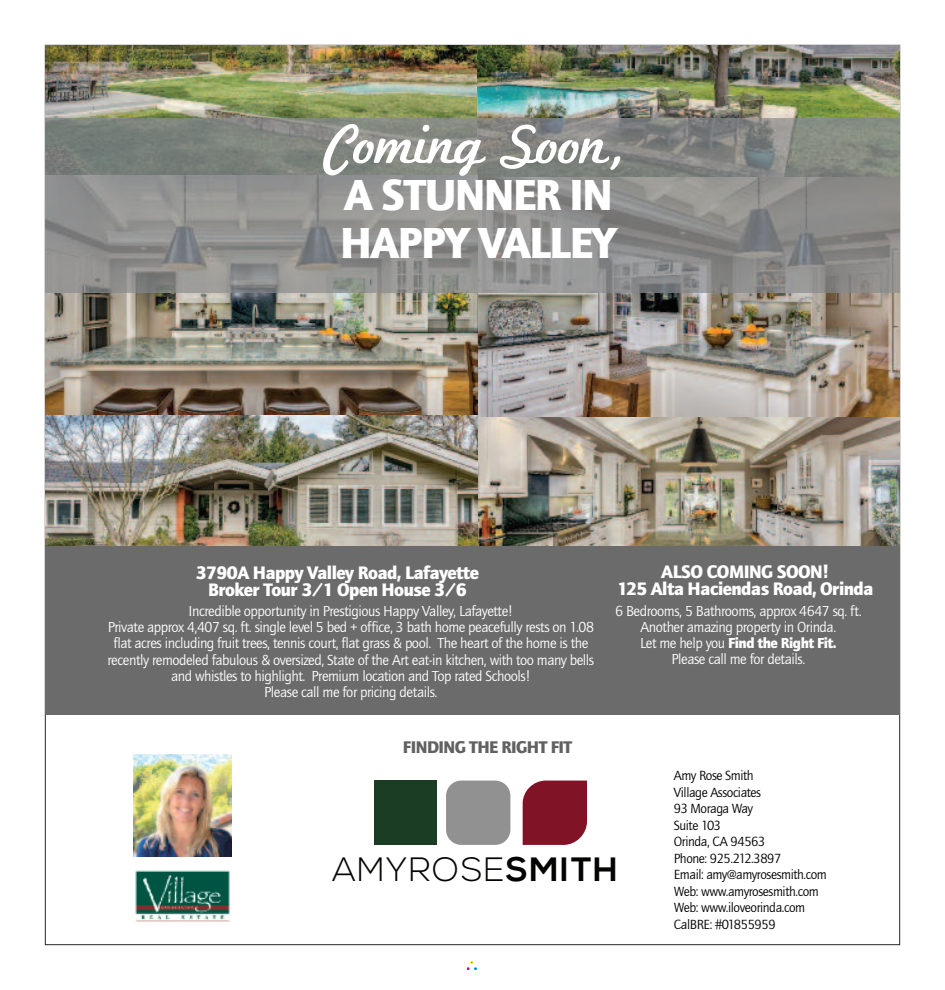
<style>
.page{position:relative;width:945px;height:990px;background:#fff}
.page>*{position:absolute;margin:0;border:0;box-sizing:border-box;transform-origin:0 0}
.t1{font:57.5px "Marketing Script";letter-spacing:-.03em;color:#fff}
.t2{font:45px/47.5px "Quay Sans ITCTT Black";letter-spacing:-.03em;color:#fff}
.t3{font:300 33.75px "Nexa";letter-spacing:.04em;color:#040503}
.t4{font:18.75px/17.5px "Quay Sans ITCTT Black";letter-spacing:-.03em;color:#fff;text-align:center}
.t5{font:17.5px "Quay Sans ITCTT Black";letter-spacing:-.03em;color:#616161}
.t6{font:15px/16.2px "Quay Sans ITCTT Book";letter-spacing:-.03em;color:#fff;text-align:center}
.t7{font:15px "Quay Sans ITCTT Black";letter-spacing:-.03em;color:#fff}
.t8{font:13.75px/16.5px "Quay Sans ITCTT Book";letter-spacing:-.03em;color:#000}
.s1{font-family:"Quay Sans ITCTT Book"}
.s2{font-weight:700}
</style>
<div class="page">
<svg style="left:468px;top:962px;width:8px;height:7px"></svg>
<div style="left:466px;top:960px;width:12px;height:11px;border:1px solid #fff"></div>
<div style="left:374px;top:781px;width:63px;height:64px;background:#1b3d23"></div>
<div style="left:446px;top:781px;width:64px;height:64px;background:#929192;border-radius:15px"></div>
<svg style="left:523px;top:781px;width:64px;height:64px;background:#882032"></svg>
<img style="left:135px;top:870px;width:95px;height:52px">
<img style="left:134px;top:755px;width:97px;height:102px">
<img style="left:45px;top:45px;width:433px;height:73px">
<img style="left:478px;top:45px;width:422px;height:73px">
<img style="left:45px;top:293px;width:433px;height:123px">
<img style="left:478px;top:293px;width:422px;height:124px">
<img style="left:45px;top:416px;width:433px;height:130px">
<img style="left:478px;top:417px;width:422px;height:129px">
<img style="left:45px;top:118px;width:855px;height:175px">
<div style="left:45px;top:546px;width:855px;height:168px;background:#6b6b6b"></div>
<h1 class="t1" style="left:326px;top:110px;width:307px">Coming Soon,</h1>
<h2 class="t2" style="left:340px;top:171px;width:278px">A STUNNER IN<br>HAPPY VALLEY</h2>
<p class="t4" style="left:196px;top:564px;width:285px">3790A Happy Valley Road, Lafayette<br>Broker Tour 3/1 Open House 3/6</p>
<p class="t4" style="left:617px;top:562px;width:258px">ALSO COMING SOON!<br>125 Alta Haciendas Road, Orinda</p>
<p class="t6" style="left:107px;top:603px;width:488px">Incredible opportunity in Prestigious Happy Valley, Lafayette!<br>Private approx 4,407 sq. ft. single level 5 bed + office, 3 bath home peacefully rests on 1.08 flat acres including fruit trees, tennis court, flat grass &amp; pool. The heart of the home is the recently remodeled fabulous &amp; oversized, State of the Art eat-in kitchen, with too many bells and whistles to highlight. Premium location and Top rated Schools!<br>Please call me for pricing details.</p>
<p class="t6" style="left:615px;top:603px;width:248px">6 Bedrooms, 5 Bathrooms, approx 4647 sq. ft.<br>Another amazing property in Orinda.</p>
<p class="t7" style="left:640px;top:634px;width:198px"><span class="s1">Let me help you</span> Find the Right Fit.</p>
<p class="t6" style="left:672px;top:652px;width:135px">Please call me for details.</p>
<p class="t5" style="left:403px;top:736px;width:171px">FINDING THE RIGHT FIT</p>
<h3 class="t3" style="left:333px;top:857px;width:287px">AMYROSE<span class="s2">SMITH</span></h3>
<p class="t8" style="left:674px;top:768px;width:155px">Amy Rose Smith<br>Village Associates<br>93 Moraga Way<br>Suite 103<br>Orinda, CA 94563<br>Phone: 925.212.3897<br>Email: amy@amyrosesmith.com<br>Web: www.amyrosesmith.com<br>Web: www.iloveorinda.com<br>CalBRE: #01855959</p>
</div>
